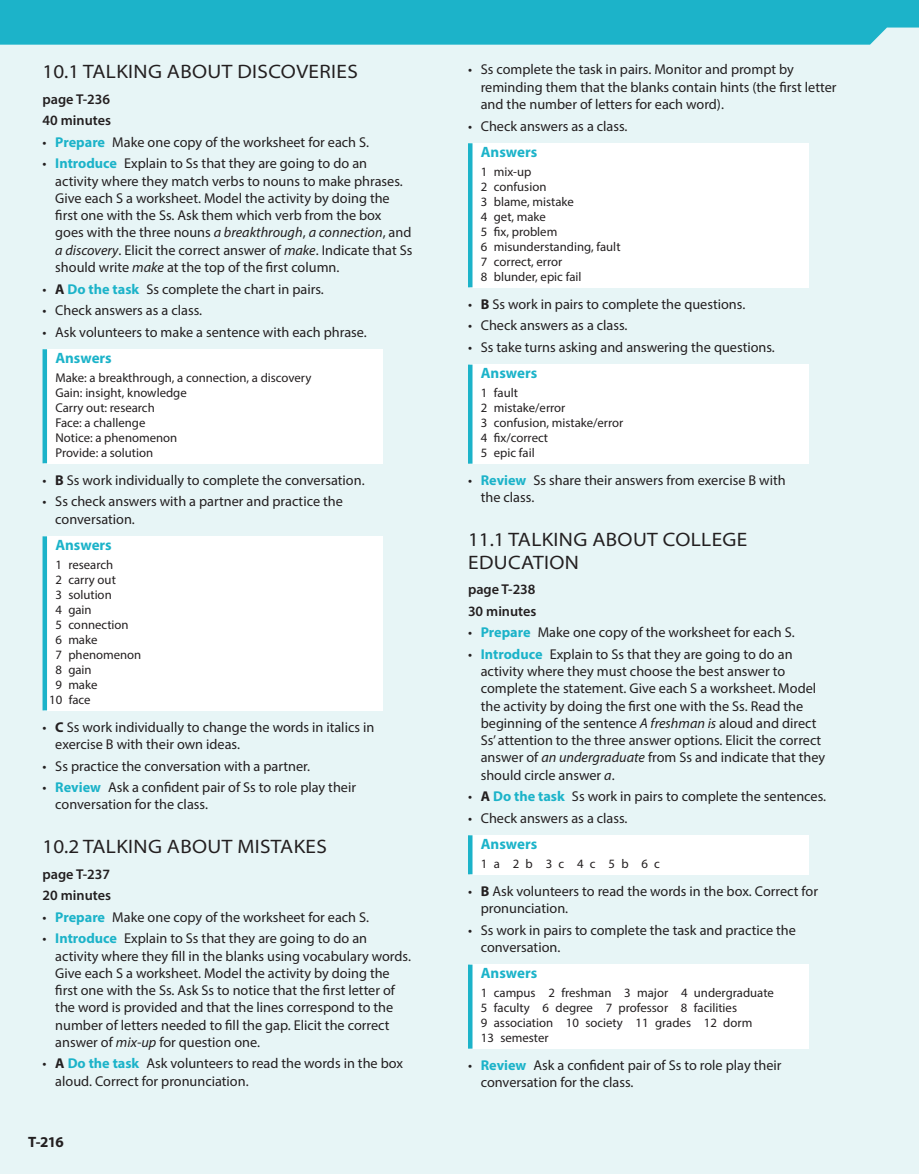
<style>
.page{position:relative;width:919px;height:1174px;background:#fff}
.page>*{position:absolute;margin:0;border:0;box-sizing:border-box;transform-origin:0 0}
.t1{font:semi-expanded 19.5px/22.5px "Myriad Pro";letter-spacing:.02em;color:#231f20}
.t2{font:700 15px "Myriad Pro";color:#1cb3c9}
.t3{font:700 15px "Myriad Pro";color:#231f20}
.t4{font:14.25px/17.2px "Myriad Pro";color:#231f20}
.t5{font:600 14.25px/21.3px "Myriad Pro";color:#231f20}
.t6{font:12.75px/15px "Myriad Pro";color:#231f20}
.t7{font:12.75px "Myriad Pro";letter-spacing:.5em;color:#231f20}
.s1{font-weight:700;color:#1cb3c9}
.s2{font-style:italic}
.s3{font-weight:700}
</style>
<div class="page">
<div style="left:0;top:0;width:918px;height:1174px;background:#e7f5f6"></div>
<div style="left:0;top:0;width:918px;height:45px;background:#1cb3c9"></div>
<div style="left:470px;top:143px;width:338px;height:144px;background:#fff"></div>
<hr style="left:468px;top:143px;width:4px;height:144px;background:#1cb3c9">
<div style="left:470px;top:364px;width:338px;height:99px;background:#fff"></div>
<hr style="left:468px;top:364px;width:4px;height:99px;background:#1cb3c9">
<div style="left:470px;top:835px;width:338px;height:39px;background:#fff"></div>
<hr style="left:468px;top:835px;width:4px;height:39px;background:#1cb3c9">
<div style="left:470px;top:964px;width:338px;height:84px;background:#fff"></div>
<hr style="left:468px;top:964px;width:4px;height:84px;background:#1cb3c9">
<div style="left:45px;top:349px;width:338px;height:114px;background:#fff"></div>
<hr style="left:43px;top:349px;width:4px;height:114px;background:#1cb3c9">
<div style="left:45px;top:536px;width:338px;height:174px;background:#fff"></div>
<hr style="left:43px;top:536px;width:4px;height:174px;background:#1cb3c9">
<h1 class="t1" style="left:43px;top:60px;width:317px">10.1 TALKING ABOUT DISCOVERIES</h1>
<p class="t5" style="left:43px;top:88px;width:70px">page T-236<br>40 minutes</p>
<p class="t4" style="left:43px;top:133px;width:328px">• <span class="s1">Prepare</span> Make one copy of the worksheet for each S.</p>
<p class="t4" style="left:55px;top:155px;width:358px;text-indent:-13px">• <span class="s1">Introduce</span> Explain to Ss that they are going to do an activity where they match verbs to nouns to make phrases.<br>Give each S a worksheet. Model the activity by doing the first one with the Ss. Ask them which verb from the box goes with the three nouns <span class="s2">a breakthrough</span>, <span class="s2">a connection</span>, and <span class="s2">a discovery</span>. Elicit the correct answer of <span class="s2">make</span>. Indicate that Ss should write <span class="s2">make</span> at the top of the first column.</p>
<p class="t4" style="left:43px;top:280px;width:283px">• <span class="s3">A</span> <span class="s1">Do the task</span> Ss complete the chart in pairs.</p>
<p class="t4" style="left:43px;top:301px;width:161px">• Check answers as a class.</p>
<p class="t4" style="left:43px;top:323px;width:326px">• Ask volunteers to make a sentence with each phrase.</p>
<p class="t2" style="left:55px;top:348px;width:58px">Answers</p>
<p class="t6" style="left:55px;top:370px;width:257px">Make: a breakthrough, a connection, a discovery<br>Gain: insight, knowledge<br>Carry out: research<br>Face: a challenge<br>Notice: a phenomenon<br>Provide: a solution</p>
<p class="t4" style="left:43px;top:471px;width:323px">• <span class="s3">B</span> Ss work individually to complete the conversation.</p>
<p class="t4" style="left:55px;top:493px;width:289px;text-indent:-13px">• Ss check answers with a partner and practice the conversation.</p>
<p class="t2" style="left:55px;top:535px;width:58px">Answers</p>
<p class="t6" style="left:55px;top:557px;width:59px">1 research</p>
<p class="t6" style="left:55px;top:572px;width:62px">2 carry out</p>
<p class="t6" style="left:55px;top:587px;width:58px">3 solution</p>
<p class="t6" style="left:55px;top:602px;width:38px">4 gain</p>
<p class="t6" style="left:55px;top:617px;width:75px">5 connection</p>
<p class="t6" style="left:55px;top:632px;width:44px">6 make</p>
<p class="t6" style="left:55px;top:647px;width:87px">7 phenomenon</p>
<p class="t6" style="left:55px;top:662px;width:38px">8 gain</p>
<p class="t6" style="left:55px;top:677px;width:44px">9 make</p>
<p class="t6" style="left:49px;top:692px;width:43px">10 face</p>
<p class="t4" style="left:55px;top:718px;width:320px;text-indent:-13px">• <span class="s3">C</span> Ss work individually to change the words in italics in exercise B with their own ideas.</p>
<p class="t4" style="left:43px;top:757px;width:269px">• Ss practice the conversation with a partner.</p>
<p class="t4" style="left:55px;top:778px;width:302px;text-indent:-13px">• <span class="s1">Review</span> Ask a confident pair of Ss to role play their conversation for the class.</p>
<h1 class="t1" style="left:43px;top:835px;width:286px">10.2 TALKING ABOUT MISTAKES</h1>
<p class="t5" style="left:43px;top:863px;width:70px">page T-237<br>20 minutes</p>
<p class="t4" style="left:43px;top:908px;width:328px">• <span class="s1">Prepare</span> Make one copy of the worksheet for each S.</p>
<p class="t4" style="left:55px;top:929px;width:357px;text-indent:-13px">• <span class="s1">Introduce</span> Explain to Ss that they are going to do an activity where they fill in the blanks using vocabulary words.<br>Give each S a worksheet. Model the activity by doing the first one with the Ss. Ask Ss to notice that the first letter of the word is provided and that the lines correspond to the number of letters needed to fill the gap. Elicit the correct answer of <span class="s2">mix-up</span> for question one.</p>
<p class="t4" style="left:55px;top:1054px;width:349px;text-indent:-13px">• <span class="s3">A</span> <span class="s1">Do the task</span> Ask volunteers to read the words in the box aloud. Correct for pronunciation.</p>
<p class="t3" style="left:28px;top:1132px;width:37px">T-216</p>
<p class="t4" style="left:480px;top:61px;width:357px;text-indent:-13px">• Ss complete the task in pairs. Monitor and prompt by reminding them that the blanks contain hints (the first letter and the number of letters for each word).</p>
<p class="t4" style="left:468px;top:117px;width:161px">• Check answers as a class.</p>
<p class="t2" style="left:481px;top:142px;width:58px">Answers</p>
<p class="t6" style="left:481px;top:164px;width:141px">1 mix-up<br>2 confusion<br>3 blame, mistake<br>4 get, make<br>5 fix, problem<br>6 misunderstanding, fault<br>7 correct, error<br>8 blunder, epic fail</p>
<p class="t4" style="left:468px;top:295px;width:279px">• <span class="s3">B</span> Ss work in pairs to complete the questions.</p>
<p class="t4" style="left:468px;top:317px;width:161px">• Check answers as a class.</p>
<p class="t4" style="left:468px;top:338px;width:308px">• Ss take turns asking and answering the questions.</p>
<p class="t2" style="left:481px;top:363px;width:58px">Answers</p>
<p class="t6" style="left:481px;top:385px;width:144px">1 fault<br>2 mistake/error<br>3 confusion, mistake/error<br>4 fix/correct<br>5 epic fail</p>
<p class="t4" style="left:480px;top:471px;width:306px;text-indent:-13px">• <span class="s1">Review</span> Ss share their answers from exercise B with the class.</p>
<h1 class="t1" style="left:468px;top:528px;width:281px">11.1 TALKING ABOUT COLLEGE<br>EDUCATION</h1>
<p class="t5" style="left:468px;top:578px;width:70px">page T-238<br>30 minutes</p>
<p class="t4" style="left:468px;top:623px;width:328px">• <span class="s1">Prepare</span> Make one copy of the worksheet for each S.</p>
<p class="t4" style="left:480px;top:645px;width:346px;text-indent:-13px">• <span class="s1">Introduce</span> Explain to Ss that they are going to do an activity where they must choose the best answer to complete the statement. Give each S a worksheet. Model the activity by doing the first one with the Ss. Read the beginning of the sentence <span class="s2">A freshman is</span> aloud and direct Ss’ attention to the three answer options. Elicit the correct answer of <span class="s2">an undergraduate</span> from Ss and indicate that they should circle answer <span class="s2">a</span>.</p>
<p class="t4" style="left:468px;top:787px;width:359px">• <span class="s3">A</span> <span class="s1">Do the task</span> Ss work in pairs to complete the sentences.</p>
<p class="t4" style="left:468px;top:809px;width:161px">• Check answers as a class.</p>
<p class="t2" style="left:481px;top:834px;width:58px">Answers</p>
<p class="t7" style="left:481px;top:855px;width:181px">1a 2b 3c 4c 5b 6c</p>
<p class="t4" style="left:480px;top:882px;width:339px;text-indent:-13px">• <span class="s3">B</span> Ask volunteers to read the words in the box. Correct for pronunciation.</p>
<p class="t4" style="left:480px;top:921px;width:317px;text-indent:-13px">• Ss work in pairs to complete the task and practice the conversation.</p>
<p class="t2" style="left:481px;top:963px;width:58px">Answers</p>
<p class="t6" style="left:481px;top:985px;width:294px">1 campus 2 freshman 3 major 4 undergraduate 5 faculty 6 degree 7 professor 8 facilities<br>9 association 10 society 11 grades 12 dorm<br>13 semester</p>
<p class="t4" style="left:480px;top:1056px;width:302px;text-indent:-13px">• <span class="s1">Review</span> Ask a confident pair of Ss to role play their conversation for the class.</p>
</div>
